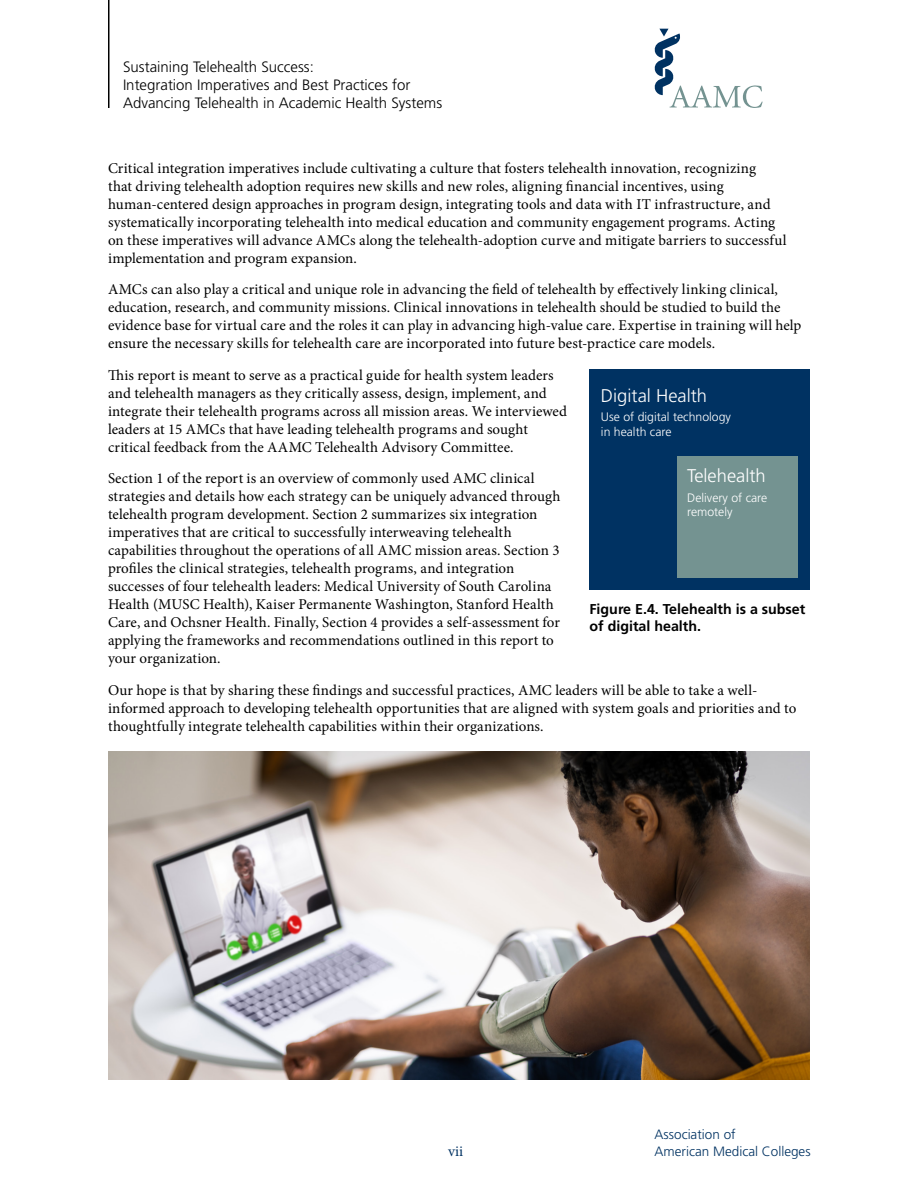
<style>
.page{position:relative;width:918px;height:1188px;background:#fff}
.page>*{position:absolute;margin:0;border:0;box-sizing:border-box;transform-origin:0 0}
.t1{font:300 18.3px "Frutiger LT Std";color:#fff}
.Body_Copy{font:15px/18px "Minion Pro";letter-spacing:.005em;color:#000}
.t2{font:300 15px/18px "Frutiger LT Std";color:#000}
.t3{font:15px "Minion Pro";color:#003262}
.Figure_Title{font:700 14.25px/17.1px "Frutiger LT Std";color:#000}
.t4{font:300 13.5px "Frutiger LT Std";color:#003262}
.t5{font:300 12.3px/14.7px "Frutiger LT Std";color:#fff}
</style>
<div class="page">
<svg style="left:655px;top:29px;width:108px;height:79px"></svg>
<hr style="left:108px;top:0;width:2px;height:108px;background:#000">
<div style="left:590px;top:369px;width:220px;height:221px;background:#003262"></div>
<div style="left:677px;top:456px;width:121px;height:121px;background:#749391"></div>
<img style="left:108px;top:752px;width:702px;height:328px">
<p class="t2" style="left:123px;top:58px;width:321px">Sustaining Telehealth Success:<br>Integration Imperatives and Best Practices for<br>Advancing Telehealth in Academic Health Systems</p>
<p class="Body_Copy" style="left:108px;top:159px;width:680px">Critical integration imperatives include cultivating a culture that fosters telehealth innovation, recognizing<br>that driving telehealth adoption requires new skills and new roles, aligning financial incentives, using human-centered design approaches in program design, integrating tools and data with IT infrastructure, and systematically incorporating telehealth into medical education and community engagement programs. Acting on these imperatives will advance AMCs along the telehealth-adoption curve and mitigate barriers to successful implementation and program expansion.</p>
<p class="Body_Copy" style="left:108px;top:281px;width:695px">AMCs can also play a critical and unique role in advancing the field of telehealth by effectively linking clinical, education, research, and community missions. Clinical innovations in telehealth should be studied to build the evidence base for virtual care and the roles it can play in advancing high-value care. Expertise in training will help ensure the necessary skills for telehealth care are incorporated into future best-practice care models.</p>
<p class="Body_Copy" style="left:108px;top:366px;width:461px">This report is meant to serve as a practical guide for health system leaders and telehealth managers as they critically assess, design, implement, and integrate their telehealth programs across all mission areas. We interviewed leaders at 15 AMCs that have leading telehealth programs and sought critical feedback from the AAMC Telehealth Advisory Committee.</p>
<p class="Body_Copy" style="left:108px;top:470px;width:454px">Section 1 of the report is an overview of commonly used AMC clinical strategies and details how each strategy can be uniquely advanced through telehealth program development. Section 2 summarizes six integration imperatives that are critical to successfully interweaving telehealth capabilities throughout the operations of all AMC mission areas. Section 3 profiles the clinical strategies, telehealth programs, and integration successes of four telehealth leaders: Medical University of South Carolina Health (MUSC Health), Kaiser Permanente Washington, Stanford Health Care, and Ochsner Health. Finally, Section 4 provides a self-assessment for applying the frameworks and recommendations outlined in this report to your organization.</p>
<p class="Body_Copy" style="left:108px;top:681px;width:690px">Our hope is that by sharing these findings and successful practices, AMC leaders will be able to take a well&shy;informed approach to developing telehealth opportunities that are aligned with system goals and priorities and to thoughtfully integrate telehealth capabilities within their organizations.</p>
<p class="t1" style="left:601px;top:386px;width:108px">Digital Health</p>
<p class="t5" style="left:601px;top:410px;width:132px">Use of digital technology in health care</p>
<p class="t1" style="left:687px;top:466px;width:80px">Telehealth</p>
<p class="t5" style="left:687px;top:490px;width:82px">Delivery of care remotely</p>
<p class="Figure_Title" style="left:590px;top:601px;width:217px">Figure E.4. Telehealth is a subset of digital health.</p>
<p class="t4" style="left:655px;top:1127px;width:83px">Association of</p>
<p class="t3" style="left:448px;top:1141px;width:17px">vii</p>
<p class="t4" style="left:655px;top:1143px;width:158px">American Medical Colleges</p>
</div>
